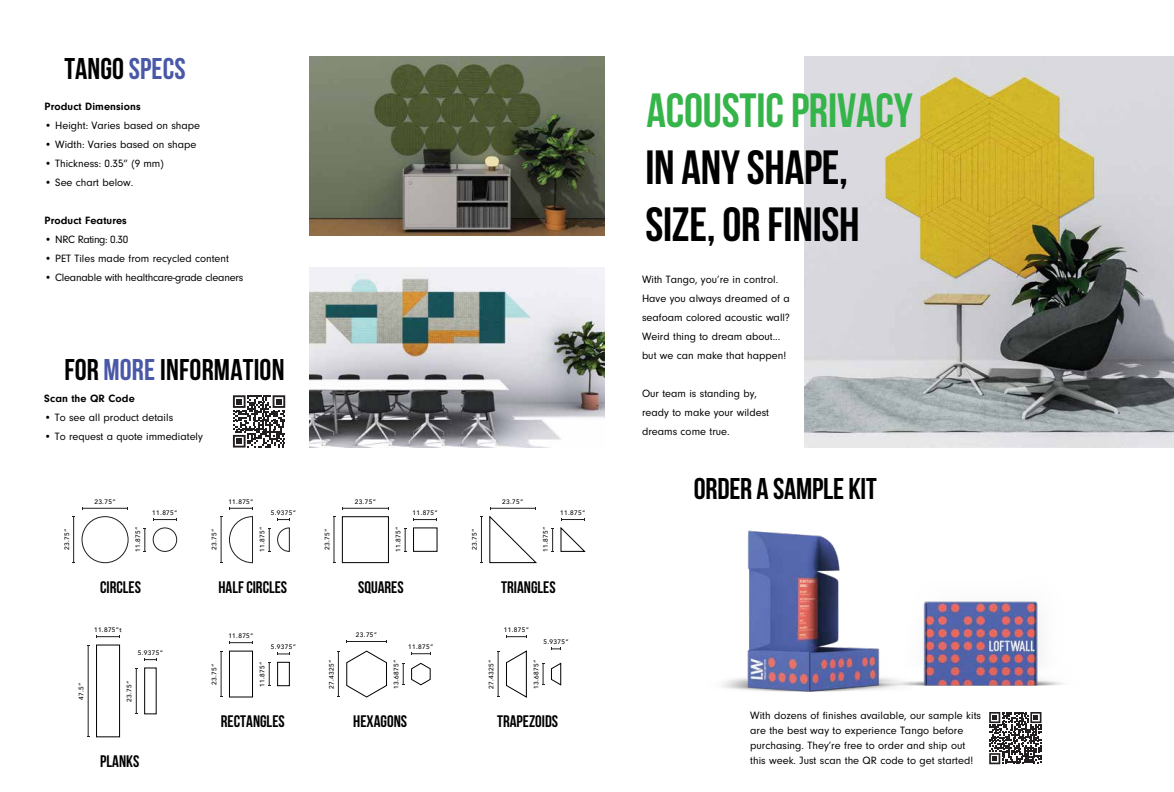
<style>
.page{position:relative;width:1174px;height:792px;background:#fff}
.page>*{position:absolute;margin:0;border:0;box-sizing:border-box;transform-origin:0 0}
.t1{font:700 48px/57.6px "Bebas Neue";letter-spacing:-.005em;color:#000}
.t2{font:700 48px "Bebas Neue";letter-spacing:-.005em;color:#35b44a}
.t3{font:700 30px "Bebas Neue";letter-spacing:.005em;color:#000}
.t4{font:700 16.7px "Bebas Neue";color:#000}
.t5{font:11px/19px "Neuzeit Gro";color:#000}
.t6{font:700 11px "Neuzeit Gro";letter-spacing:.01em;color:#000}
.t7{font:11px "Neuzeit Gro";letter-spacing:-.02em;color:#000}
.t8{font:11px "Neuzeit Gro";letter-spacing:-.035em;color:#000}
.t9{font:500 6.5px "Avenir";letter-spacing:.05em;color:#010101}
.s1{color:#4958a7}
</style>
<div class="page">
<img style="left:804px;top:57px;width:370px;height:390px">
<svg style="left:989px;top:716px;width:52px;height:48px"></svg>
<img style="left:722px;top:530px;width:155px;height:162px">
<img style="left:877px;top:601px;width:186px;height:115px">
<img style="left:309px;top:57px;width:295px;height:179px">
<svg style="left:233px;top:395px;width:52px;height:53px"></svg>
<img style="left:309px;top:268px;width:295px;height:179px">
<div style="left:82px;top:516px;width:46px;height:47px;border:1px solid #231f20;border-radius:50%"></div>
<hr style="left:73px;top:517px;width:1px;height:46px;background:#231f20">
<hr style="left:82px;top:508px;width:46px;height:1px;background:#231f20">
<div style="left:153px;top:528px;width:24px;height:24px;border:1px solid #231f20;border-radius:50%"></div>
<svg style="left:144px;top:528px;width:2px;height:24px"></svg>
<svg style="left:153px;top:518px;width:24px;height:3px"></svg>
<svg style="left:229px;top:516px;width:24px;height:47px"></svg>
<hr style="left:221px;top:517px;width:1px;height:46px;background:#231f20">
<svg style="left:229px;top:507px;width:24px;height:2px"></svg>
<svg style="left:277px;top:527px;width:13px;height:25px"></svg>
<svg style="left:268px;top:528px;width:2px;height:24px"></svg>
<svg style="left:278px;top:518px;width:12px;height:3px"></svg>
<div style="left:342px;top:516px;width:47px;height:47px;border:1px solid #000"></div>
<hr style="left:334px;top:517px;width:1px;height:45px;background:#231f20">
<hr style="left:342px;top:508px;width:46px;height:1px;background:#231f20">
<div style="left:413px;top:528px;width:24px;height:24px;border:1px solid #000"></div>
<svg style="left:404px;top:528px;width:2px;height:24px"></svg>
<svg style="left:413px;top:518px;width:24px;height:3px"></svg>
<svg style="left:489px;top:516px;width:48px;height:47px"></svg>
<hr style="left:481px;top:517px;width:1px;height:45px;background:#231f20">
<hr style="left:490px;top:508px;width:46px;height:1px;background:#231f20">
<svg style="left:560px;top:527px;width:26px;height:25px"></svg>
<svg style="left:551px;top:528px;width:3px;height:24px"></svg>
<svg style="left:561px;top:518px;width:24px;height:3px"></svg>
<svg style="left:96px;top:644px;width:24px;height:94px"></svg>
<hr style="left:88px;top:645px;width:1px;height:92px;background:#231f20">
<svg style="left:97px;top:636px;width:23px;height:2px"></svg>
<div style="left:144px;top:668px;width:13px;height:46px;border:1px solid #000"></div>
<hr style="left:136px;top:668px;width:1px;height:46px;background:#231f20">
<svg style="left:145px;top:658px;width:12px;height:3px"></svg>
<div style="left:229px;top:651px;width:24px;height:46px;border:1px solid #000"></div>
<hr style="left:221px;top:651px;width:1px;height:46px;background:#231f20">
<svg style="left:229px;top:642px;width:24px;height:2px"></svg>
<div style="left:277px;top:662px;width:13px;height:24px;border:1px solid #000"></div>
<svg style="left:268px;top:662px;width:2px;height:24px"></svg>
<svg style="left:278px;top:653px;width:12px;height:2px"></svg>
<svg style="left:346px;top:650px;width:41px;height:48px"></svg>
<hr style="left:338px;top:651px;width:1px;height:46px;background:#231f20">
<hr style="left:347px;top:641px;width:39px;height:1px;background:#231f20">
<svg style="left:411px;top:663px;width:20px;height:23px"></svg>
<svg style="left:402px;top:663px;width:2px;height:22px"></svg>
<svg style="left:411px;top:653px;width:20px;height:2px"></svg>
<svg style="left:506px;top:650px;width:21px;height:48px"></svg>
<svg style="left:506px;top:636px;width:21px;height:2px"></svg>
<hr style="left:498px;top:651px;width:1px;height:46px;background:#231f20">
<svg style="left:551px;top:662px;width:11px;height:24px"></svg>
<svg style="left:551px;top:648px;width:10px;height:2px"></svg>
<svg style="left:542px;top:663px;width:2px;height:22px"></svg>
<h2 class="t3" style="left:64px;top:53px;width:123px">TANGO <span class="s1">SPECS</span></h2>
<p class="t6" style="left:45px;top:100px;width:97px">Product Dimensions</p>
<p class="t5" style="left:45px;top:116px;width:157px">• Height: Varies based on shape</p>
<p class="t5" style="left:45px;top:135px;width:153px">• Width: Varies based on shape</p>
<p class="t5" style="left:45px;top:154px;width:121px">• Thickness: 0.35” (9 mm)</p>
<p class="t5" style="left:45px;top:173px;width:90px">• See chart below.</p>
<p class="t6" style="left:45px;top:214px;width:84px">Product Features</p>
<p class="t8" style="left:45px;top:234px;width:85px">• NRC Rating: 0.30</p>
<p class="t5" style="left:45px;top:249px;width:186px">• PET Tiles made from recycled content</p>
<p class="t7" style="left:45px;top:272px;width:200px">• Cleanable with healthcare-grade cleaners</p>
<h2 class="t3" style="left:64px;top:353px;width:221px">FOR <span class="s1">MORE</span> INFORMATION</h2>
<p class="t6" style="left:44px;top:392px;width:92px">Scan the QR Code</p>
<p class="t5" style="left:44px;top:408px;width:130px">• To see all product details</p>
<p class="t5" style="left:44px;top:427px;width:160px">• To request a quote immediately</p>
<h1 class="t2" style="left:646px;top:84px;width:268px">ACOUSTIC PRIVACY</h1>
<h1 class="t1" style="left:645px;top:138px;width:216px">IN ANY SHAPE,<br>SIZE, OR FINISH</h1>
<p class="t5" style="left:642px;top:270px;width:149px">With Tango, you’re in control.<br>Have you always dreamed of a seafoam colored acoustic wall?<br>Weird thing to dream about... but we can make that happen!</p>
<p class="t5" style="left:642px;top:384px;width:129px">Our team is standing by, ready to make your wildest dreams come true.</p>
<p class="t9" style="left:94px;top:496px;width:23px">23.75”</p>
<p class="t9" style="left:228px;top:496px;width:27px">11.875”</p>
<p class="t9" style="left:355px;top:496px;width:23px">23.75”</p>
<p class="t9" style="left:502px;top:496px;width:23px">23.75”</p>
<h2 class="t3" style="left:694px;top:472px;width:184px">ORDER A SAMPLE KIT</h2>
<p class="t9" style="left:152px;top:507px;width:27px">11.875”</p>
<p class="t9" style="left:271px;top:507px;width:27px">5.9375”</p>
<p class="t9" style="left:413px;top:507px;width:27px">11.875”</p>
<p class="t9" style="left:560px;top:507px;width:27px">11.875”</p>
<p class="t9" style="left:61px;top:550px;width:23px;rotate:-90deg">23.75”</p>
<p class="t9" style="left:132px;top:552px;width:27px;rotate:-90deg">11.875”</p>
<p class="t9" style="left:209px;top:550px;width:23px;rotate:-90deg">23.75”</p>
<p class="t9" style="left:257px;top:552px;width:27px;rotate:-90deg">11.875”</p>
<p class="t9" style="left:321px;top:550px;width:23px;rotate:-90deg">23.75”</p>
<p class="t9" style="left:393px;top:552px;width:27px;rotate:-90deg">11.875”</p>
<p class="t9" style="left:469px;top:550px;width:23px;rotate:-90deg">23.75”</p>
<p class="t9" style="left:540px;top:552px;width:27px;rotate:-90deg">11.875”</p>
<h3 class="t4" style="left:100px;top:579px;width:42px">CIRCLES</h3>
<h3 class="t4" style="left:218px;top:579px;width:70px">HALF CIRCLES</h3>
<h3 class="t4" style="left:358px;top:579px;width:47px">SQUARES</h3>
<h3 class="t4" style="left:501px;top:579px;width:56px">TRIANGLES</h3>
<p class="t9" style="left:94px;top:624px;width:29px">11.875”t</p>
<p class="t9" style="left:138px;top:647px;width:27px">5.9375”</p>
<p class="t9" style="left:228px;top:630px;width:27px">11.875”</p>
<p class="t9" style="left:271px;top:641px;width:27px">5.9375”</p>
<p class="t9" style="left:356px;top:629px;width:23px">23.75”</p>
<p class="t9" style="left:408px;top:641px;width:27px">11.875”</p>
<p class="t9" style="left:504px;top:624px;width:27px">11.875”</p>
<p class="t9" style="left:543px;top:636px;width:27px">5.9375”</p>
<p class="t9" style="left:76px;top:700px;width:19px;rotate:-90deg">47.5”</p>
<p class="t9" style="left:124px;top:702px;width:23px;rotate:-90deg">23.75”</p>
<p class="t9" style="left:209px;top:685px;width:23px;rotate:-90deg">23.75”</p>
<p class="t9" style="left:257px;top:687px;width:27px;rotate:-90deg">11.875”</p>
<p class="t9" style="left:326px;top:689px;width:31px;rotate:-90deg">27.4325”</p>
<p class="t9" style="left:391px;top:689px;width:31px;rotate:-90deg">13.6875”</p>
<p class="t9" style="left:485px;top:689px;width:31px;rotate:-90deg">27.4325”</p>
<p class="t9" style="left:530px;top:689px;width:31px;rotate:-90deg">13.6875”</p>
<h3 class="t4" style="left:100px;top:752px;width:41px">PLANKS</h3>
<h3 class="t4" style="left:221px;top:712px;width:65px">RECTANGLES</h3>
<h3 class="t4" style="left:353px;top:712px;width:55px">HEXAGONS</h3>
<h3 class="t4" style="left:497px;top:712px;width:62px">TRAPEZOIDS</h3>
<p class="t5" style="left:750px;top:708px;width:232px;line-height:15px">With dozens of finishes available, our sample kits are the best way to experience Tango before purchasing. They’re free to order and ship out this week. Just scan the QR code to get started!</p>
</div>
